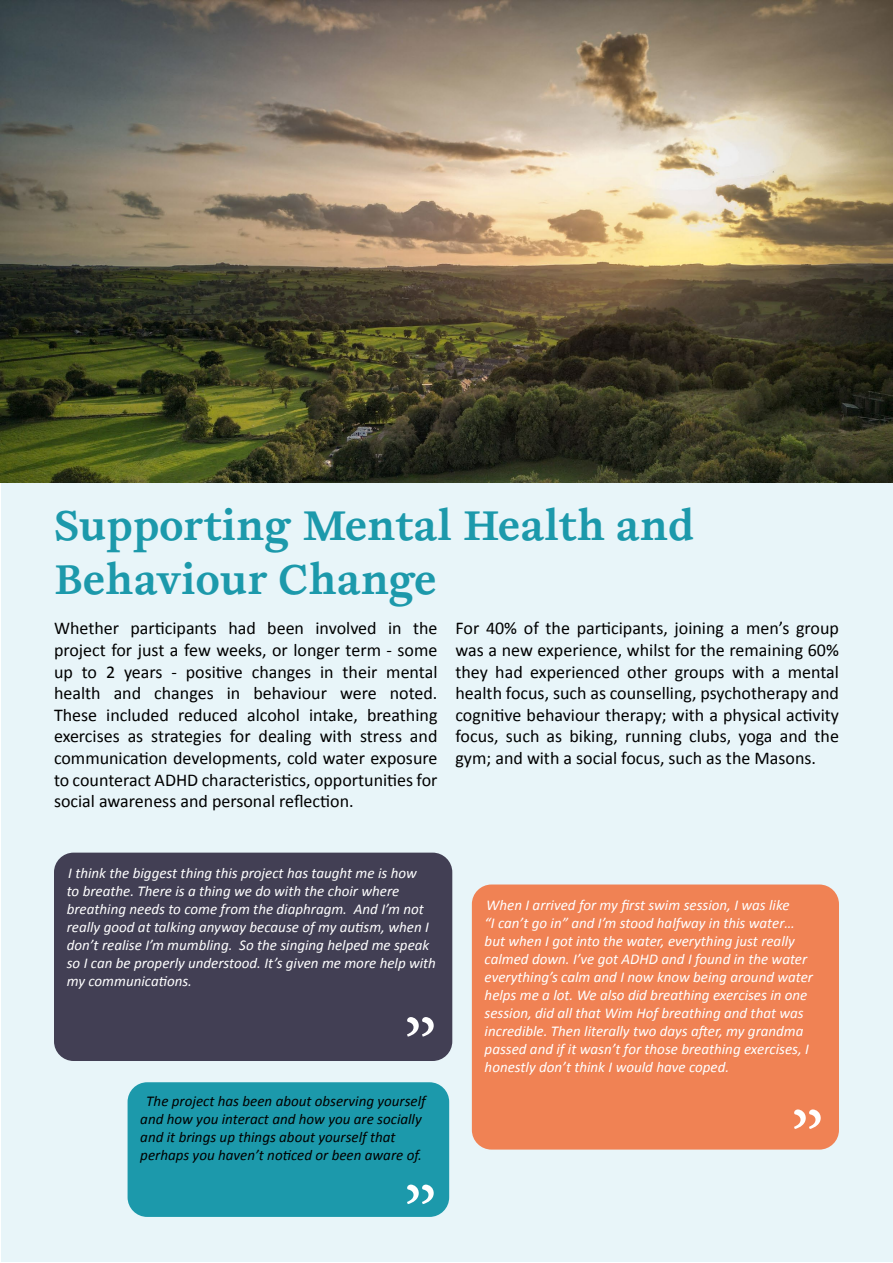
<style>
.page{position:relative;width:893px;height:1263px;background:#fff}
.page>*{position:absolute;margin:0;border:0;box-sizing:border-box;transform-origin:0 0}
.t1{font:700 45px/54px "Joly Text";color:#1c99ab}
.t2{font:18px/21.6px "Calibri";color:#000;text-align:justify}
.t3{font:italic 15px/18px "Calibri";color:#fff}
.t4{font:italic 15px/18px "Calibri";color:#000}
</style>
<div class="page">
<div style="left:1px;top:1px;width:891px;height:1261px;background:#e8f5f9"></div>
<img style="left:0;top:0;width:893px;height:483px">
<div style="left:54px;top:853px;width:398px;height:208px;background:#423f54;border-radius:20px"></div>
<div style="left:128px;top:1082px;width:321px;height:135px;background:#1c99ab;border-radius:20px"></div>
<svg style="left:407px;top:1017px;width:27px;height:20px"></svg>
<div style="left:472px;top:884px;width:367px;height:265px;background:#f08254;border-radius:20px"></div>
<svg style="left:794px;top:1109px;width:27px;height:20px"></svg>
<svg style="left:407px;top:1184px;width:27px;height:20px"></svg>
<h1 class="t1" style="left:54px;top:495px;width:641px">Supporting Mental Health and<br>Behaviour Change</h1>
<p class="t2" style="left:54px;top:617px;width:385px">Whether participants had been involved in the project for just a few weeks, or longer term - some up to 2 years - positive changes in their mental health and changes in behaviour were noted.<br>These included reduced alcohol intake, breathing exercises as strategies for dealing with stress and communication developments, cold water exposure to counteract ADHD characteristics, opportunities for social awareness and personal reflection.</p>
<p class="t2" style="left:455px;top:617px;width:385px">For 40% of the participants, joining a men’s group was a new experience, whilst for the remaining 60% they had experienced other groups with a mental health focus, such as counselling, psychotherapy and cognitive behaviour therapy; with a physical activity focus, such as biking, running clubs, yoga and the gym; and with a social focus, such as the Masons.</p>
<p class="t3" style="left:67px;top:863px;width:371px">I think the biggest thing this project has taught me is how<br>to breathe. There is a thing we do with the choir where breathing needs to come from the diaphragm. And I’m not really good at talking anyway because of my autism, when I don’t realise I’m mumbling. So the singing helped me speak so I can be properly understood. It’s given me more help with my communications.</p>
<p class="t4" style="left:140px;top:1092px;width:287px;text-indent:6px">The project has been about observing yourself and how you interact and how you are socially and it brings up things about yourself that perhaps you haven’t noticed or been aware of.</p>
<p class="t3" style="left:485px;top:895px;width:330px">When I arrived for my first swim session, I was like<br>“I can’t go in” and I’m stood halfway in this water… but when I got into the water, everything just really calmed down. I’ve got ADHD and I found in the water everything’s calm and I now know being around water helps me a lot. We also did breathing exercises in one session, did all that Wim Hof breathing and that was incredible. Then literally two days after, my grandma passed and if it wasn’t for those breathing exercises, I honestly don’t think I would have coped.</p>
</div>
